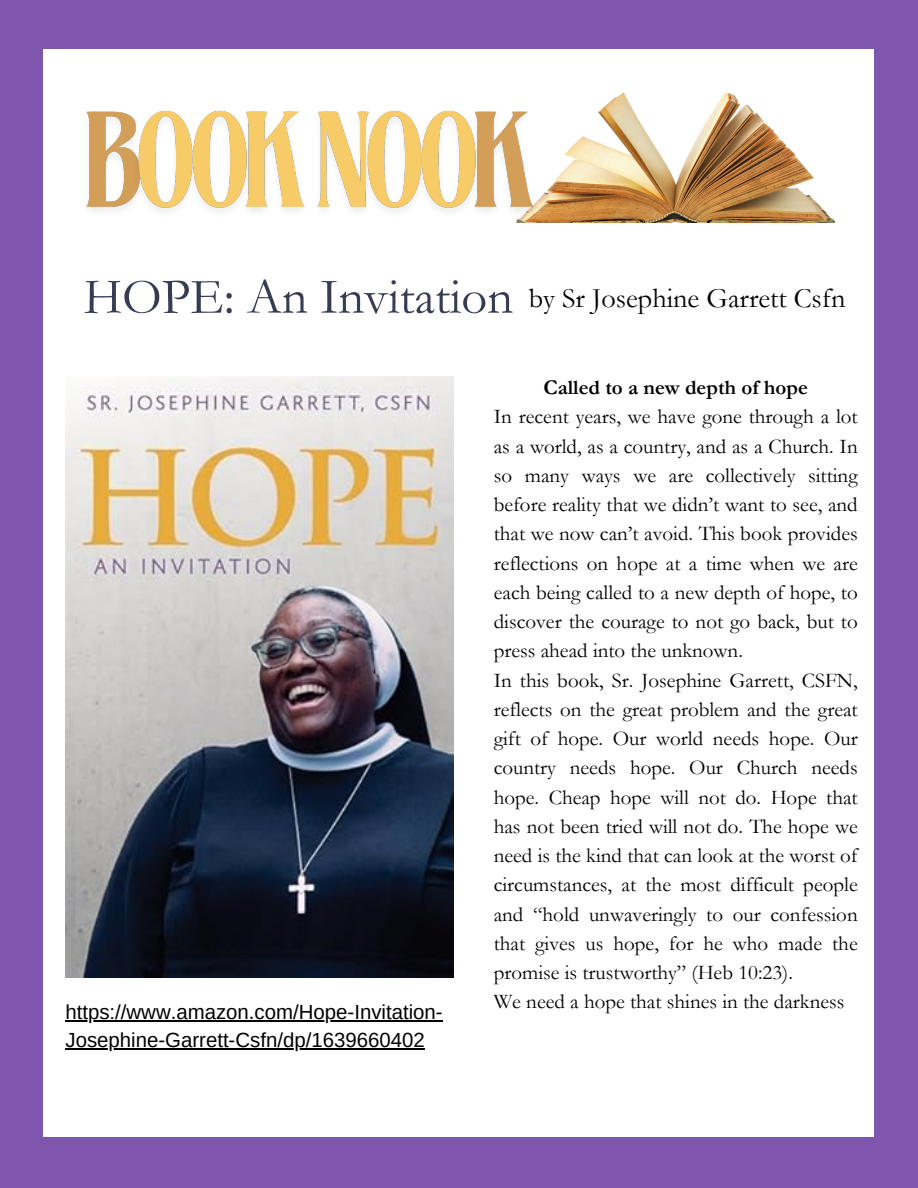
<style>
.page{position:relative;width:918px;height:1188px;background:#7f56ad}
.page>*{position:absolute;margin:0;border:0;box-sizing:border-box;transform-origin:0 0}
.t1{font:50.7px "Garamond";color:#373c54}
.t2{font:28.2px "Garamond";color:#000}
.t3{font:21px/29.2px "Garamond";color:#000;text-align:justify}
.t4{font:700 21px "Garamond";color:#000}
.t5{font:20.4px "Arimo";color:#000}
</style>
<div class="page">
<div style="left:44px;top:50px;width:830px;height:1087px;background:#fff"></div>
<img style="left:545px;top:92px;width:290px;height:130px">
<img style="left:86px;top:110px;width:459px;height:113px">
<img style="left:65px;top:376px;width:389px;height:602px">
<hr style="left:65px;top:1021px;width:378px;height:1px;background:#000">
<hr style="left:65px;top:1049px;width:360px;height:1px;background:#000">
<p class="t1" style="left:84px;top:269px;width:431px">HOPE: An Invitation</p>
<h2 class="t2" style="left:529px;top:283px;width:318px">by Sr Josephine Garrett Csfn</h2>
<p class="t5" style="left:65px;top:1001px;width:379px">https://www.amazon.com/Hope-Invitation-</p>
<p class="t5" style="left:65px;top:1029px;width:361px">Josephine-Garrett-Csfn/dp/1639660402</p>
<h3 class="t4" style="left:544px;top:376px;width:266px">Called to a new depth of hope</h3>
<p class="t3" style="left:494px;top:403px;width:366px">In recent years, we have gone through a lot as a world, as a country, and as a Church. In so many ways we are collectively sitting before reality that we didn’t want to see, and that we now can’t avoid. This book provides reflections on hope at a time when we are each being called to a new depth of hope, to discover the courage to not go back, but to press ahead into the unknown.</p>
<p class="t3" style="left:494px;top:666px;width:365px">In this book, Sr. Josephine Garrett, CSFN, reflects on the great problem and the great gift of hope. Our world needs hope. Our country needs hope. Our Church needs hope. Cheap hope will not do. Hope that has not been tried will not do. The hope we need is the kind that can look at the worst of circumstances, at the most difficult people and “hold unwaveringly to our confession that gives us hope, for he who made the promise is trustworthy” (Heb 10:23).</p>
<p class="t3" style="left:494px;top:988px;width:352px">We need a hope that shines in the darkness</p>
</div>
